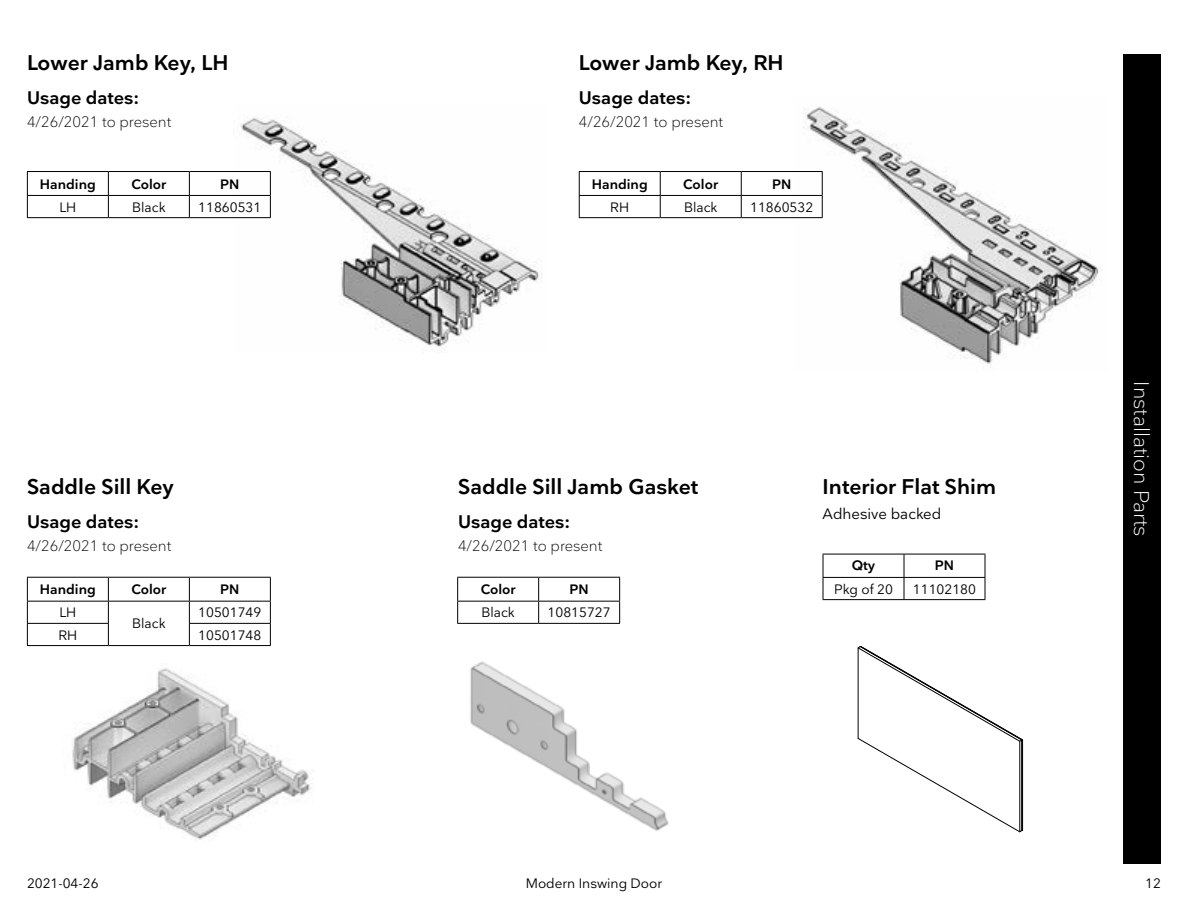
<style>
.page{position:relative;width:1188px;height:918px;background:#fff}
.page>*{position:absolute;margin:0;border:0;box-sizing:border-box;transform-origin:0 0}
.t1{font:600 21px "Nationale";color:#000101}
.t2{font:300 21px "Nationale";color:#fff}
.t3{font:600 18px "Nationale";color:#000}
.t4{font:300 15px "Nationale";color:#000}
.t5{font:15px "Nationale";color:#000}
.t6{font:13.5px "Nationale";color:#000}
.t7{font:600 13.5px "Nationale";color:#000}
.t8{font:13.5px "Nationale";color:#000101}
</style>
<div class="page">
<div style="left:1123px;top:54px;width:38px;height:810px;background:#000"></div>
<img style="left:233px;top:118px;width:309px;height:235px">
<img style="left:793px;top:107px;width:309px;height:257px">
<img style="left:72px;top:668px;width:241px;height:172px">
<hr style="left:457px;top:577px;width:82px;height:1px;background:#000">
<hr style="left:539px;top:577px;width:81px;height:1px;background:#000">
<hr style="left:457px;top:601px;width:82px;height:1px;background:#000">
<svg style="left:457px;top:578px;width:1px;height:45px"></svg>
<hr style="left:539px;top:601px;width:81px;height:1px;background:#000">
<svg style="left:538px;top:578px;width:1px;height:45px"></svg>
<svg style="left:619px;top:578px;width:1px;height:45px"></svg>
<hr style="left:457px;top:623px;width:82px;height:1px;background:#000">
<hr style="left:539px;top:623px;width:81px;height:1px;background:#000">
<img style="left:470px;top:661px;width:199px;height:170px">
<hr style="left:27px;top:577px;width:81px;height:1px;background:#000">
<hr style="left:108px;top:577px;width:81px;height:1px;background:#000">
<hr style="left:189px;top:577px;width:82px;height:1px;background:#000">
<hr style="left:27px;top:601px;width:81px;height:1px;background:#000">
<hr style="left:108px;top:601px;width:81px;height:1px;background:#000">
<hr style="left:189px;top:601px;width:82px;height:1px;background:#000">
<hr style="left:27px;top:623px;width:82px;height:1px;background:#000">
<svg style="left:27px;top:578px;width:1px;height:67px"></svg>
<svg style="left:108px;top:578px;width:1px;height:67px"></svg>
<hr style="left:189px;top:623px;width:82px;height:1px;background:#000">
<svg style="left:189px;top:578px;width:1px;height:67px"></svg>
<svg style="left:270px;top:578px;width:1px;height:67px"></svg>
<hr style="left:27px;top:645px;width:81px;height:1px;background:#000">
<hr style="left:108px;top:645px;width:81px;height:1px;background:#000">
<hr style="left:189px;top:645px;width:82px;height:1px;background:#000">
<hr style="left:579px;top:171px;width:81px;height:1px;background:#000">
<hr style="left:660px;top:171px;width:81px;height:1px;background:#000">
<hr style="left:741px;top:171px;width:82px;height:1px;background:#000">
<hr style="left:579px;top:195px;width:81px;height:1px;background:#000">
<svg style="left:579px;top:172px;width:1px;height:45px"></svg>
<hr style="left:660px;top:195px;width:81px;height:1px;background:#000">
<svg style="left:660px;top:172px;width:1px;height:45px"></svg>
<hr style="left:741px;top:195px;width:82px;height:1px;background:#000">
<svg style="left:741px;top:172px;width:1px;height:45px"></svg>
<svg style="left:822px;top:172px;width:1px;height:45px"></svg>
<hr style="left:579px;top:217px;width:81px;height:1px;background:#000">
<hr style="left:660px;top:217px;width:81px;height:1px;background:#000">
<hr style="left:741px;top:217px;width:82px;height:1px;background:#000">
<hr style="left:27px;top:171px;width:81px;height:1px;background:#000">
<hr style="left:108px;top:171px;width:81px;height:1px;background:#000">
<hr style="left:189px;top:171px;width:82px;height:1px;background:#000">
<hr style="left:27px;top:195px;width:81px;height:1px;background:#000">
<svg style="left:27px;top:172px;width:1px;height:45px"></svg>
<hr style="left:108px;top:195px;width:81px;height:1px;background:#000">
<svg style="left:108px;top:172px;width:1px;height:45px"></svg>
<hr style="left:189px;top:195px;width:82px;height:1px;background:#000">
<svg style="left:189px;top:172px;width:1px;height:45px"></svg>
<svg style="left:270px;top:172px;width:1px;height:45px"></svg>
<hr style="left:27px;top:217px;width:81px;height:1px;background:#000">
<hr style="left:108px;top:217px;width:81px;height:1px;background:#000">
<hr style="left:189px;top:217px;width:82px;height:1px;background:#000">
<svg style="left:857px;top:646px;width:167px;height:187px"></svg>
<hr style="left:823px;top:554px;width:81px;height:1px;background:#000">
<hr style="left:904px;top:554px;width:81px;height:1px;background:#000">
<hr style="left:823px;top:577px;width:81px;height:1px;background:#000">
<svg style="left:823px;top:554px;width:1px;height:45px"></svg>
<hr style="left:904px;top:577px;width:81px;height:1px;background:#000">
<svg style="left:904px;top:554px;width:1px;height:45px"></svg>
<svg style="left:985px;top:554px;width:1px;height:45px"></svg>
<hr style="left:823px;top:599px;width:81px;height:1px;background:#000">
<hr style="left:904px;top:599px;width:81px;height:1px;background:#000">
<h1 class="t1" style="left:27px;top:49px;width:203px">Lower Jamb Key, LH</h1>
<h2 class="t3" style="left:27px;top:86px;width:114px">Usage dates:</h2>
<p class="t4" style="left:27px;top:112px;width:146px">4/26/2021 to present</p>
<p class="t7" style="left:40px;top:175px;width:57px">Handing</p>
<p class="t7" style="left:131px;top:175px;width:36px">Color</p>
<p class="t7" style="left:220px;top:175px;width:21px">PN</p>
<p class="t6" style="left:59px;top:198px;width:18px">LH</p>
<p class="t6" style="left:132px;top:198px;width:35px">Black</p>
<p class="t6" style="left:198px;top:198px;width:65px">11860531</p>
<h1 class="t1" style="left:579px;top:49px;width:206px">Lower Jamb Key, RH</h1>
<h2 class="t3" style="left:579px;top:86px;width:114px">Usage dates:</h2>
<p class="t4" style="left:579px;top:112px;width:146px">4/26/2021 to present</p>
<p class="t7" style="left:592px;top:175px;width:57px">Handing</p>
<p class="t7" style="left:683px;top:175px;width:36px">Color</p>
<p class="t7" style="left:772px;top:175px;width:21px">PN</p>
<p class="t6" style="left:610px;top:198px;width:20px">RH</p>
<p class="t6" style="left:684px;top:198px;width:35px">Black</p>
<p class="t6" style="left:750px;top:198px;width:65px">11860532</p>
<h1 class="t1" style="left:27px;top:474px;width:148px">Saddle Sill Key</h1>
<h2 class="t3" style="left:27px;top:510px;width:114px">Usage dates:</h2>
<p class="t4" style="left:27px;top:537px;width:146px">4/26/2021 to present</p>
<p class="t7" style="left:40px;top:581px;width:57px">Handing</p>
<p class="t7" style="left:131px;top:581px;width:36px">Color</p>
<p class="t7" style="left:220px;top:581px;width:21px">PN</p>
<p class="t6" style="left:59px;top:604px;width:18px">LH</p>
<p class="t6" style="left:132px;top:615px;width:35px">Black</p>
<p class="t6" style="left:198px;top:604px;width:65px">10501749</p>
<p class="t6" style="left:58px;top:626px;width:20px">RH</p>
<p class="t6" style="left:198px;top:626px;width:65px">10501748</p>
<h1 class="t1" style="left:458px;top:474px;width:242px">Saddle Sill Jamb Gasket</h1>
<h2 class="t3" style="left:458px;top:510px;width:114px">Usage dates:</h2>
<p class="t4" style="left:458px;top:537px;width:146px">4/26/2021 to present</p>
<p class="t7" style="left:481px;top:581px;width:36px">Color</p>
<p class="t7" style="left:570px;top:581px;width:21px">PN</p>
<p class="t6" style="left:482px;top:604px;width:35px">Black</p>
<p class="t6" style="left:548px;top:604px;width:65px">10815727</p>
<p class="t8" style="left:27px;top:874px;width:73px">2021-04-26</p>
<p class="t8" style="left:526px;top:874px;width:138px">Modern Inswing Door</p>
<h1 class="t1" style="left:823px;top:474px;width:175px">Interior Flat Shim</h1>
<p class="t5" style="left:823px;top:504px;width:120px">Adhesive backed</p>
<p class="t7" style="left:852px;top:557px;width:25px">Qty</p>
<p class="t7" style="left:935px;top:557px;width:21px">PN</p>
<p class="t6" style="left:834px;top:580px;width:60px">Pkg of 20</p>
<p class="t6" style="left:913px;top:580px;width:65px">11102180</p>
<h1 class="t2" style="left:1155px;top:381px;width:157px;rotate:90deg">Installation Parts</h1>
<p class="t8" style="left:1145px;top:874px;width:17px">12</p>
</div>
